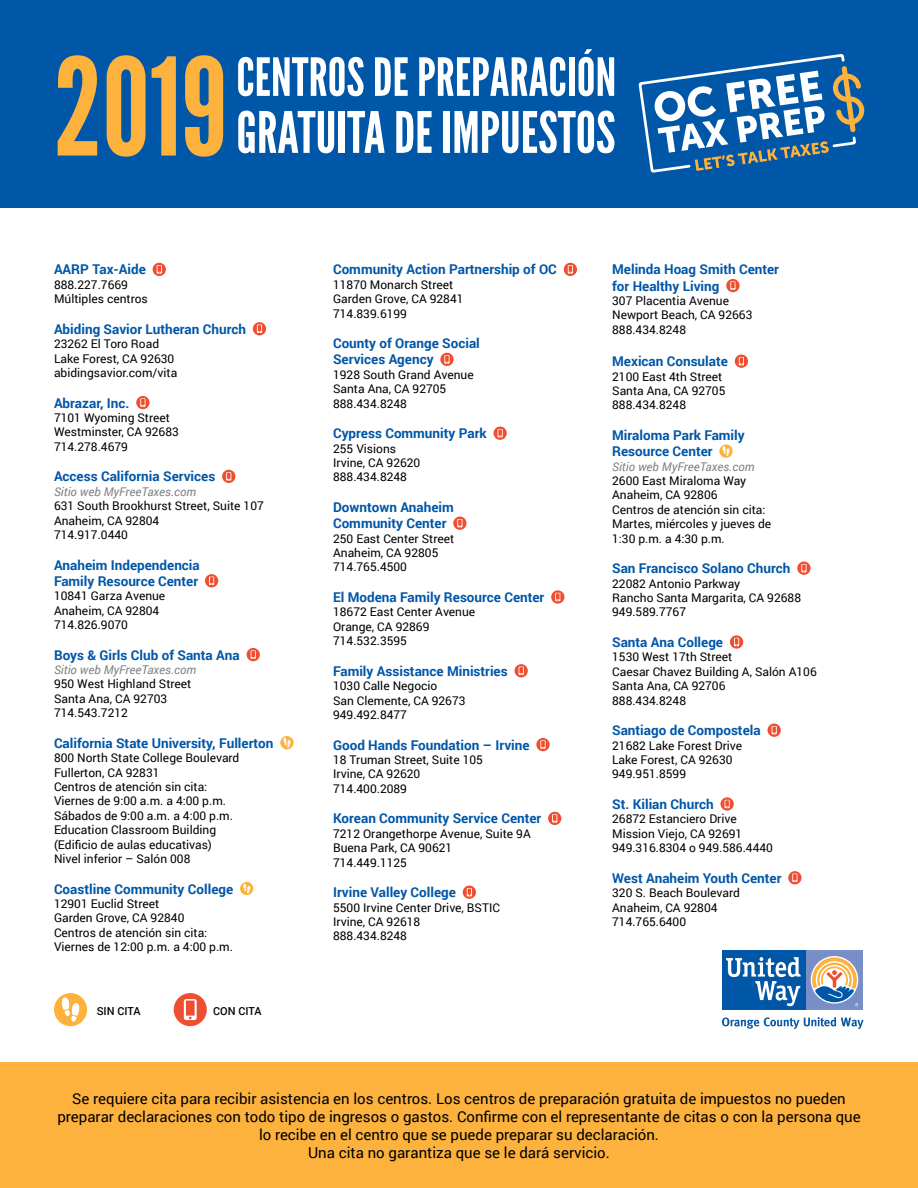
<style>
.page{position:relative;width:918px;height:1188px;background:#fff}
.page>*{position:absolute;margin:0;border:0;box-sizing:border-box;transform-origin:0 0}
.t1{font:135px "League Gothic";color:#fcb23d}
.t2{font:57px "League Gothic";color:#fff}
.t3{font:52.5px "League Gothic";letter-spacing:.005em;color:#fff}
.t4{font:15px/18px "Roboto";color:#000;text-align:center}
.t5{font:700 13.5px/16.2px "Roboto";color:#0056a7}
.t6{font:12px/14.4px "Roboto";color:#000}
.t7{font:italic 12px "Roboto";color:#808285}
.t8{font:500 11.1px "Roboto";color:#000}
</style>
<div class="page">
<div style="left:0;top:0;width:918px;height:207px;background:#0056a7"></div>
<div style="left:0;top:1063px;width:918px;height:125px;background:#fcb23d"></div>
<svg style="left:153px;top:263px;width:13px;height:13px"></svg>
<svg style="left:253px;top:322px;width:13px;height:13px"></svg>
<svg style="left:136px;top:396px;width:14px;height:13px"></svg>
<svg style="left:222px;top:470px;width:13px;height:13px"></svg>
<svg style="left:205px;top:574px;width:13px;height:13px"></svg>
<svg style="left:247px;top:648px;width:13px;height:13px"></svg>
<svg style="left:280px;top:736px;width:14px;height:13px"></svg>
<svg style="left:240px;top:882px;width:13px;height:13px"></svg>
<svg style="left:564px;top:263px;width:13px;height:13px"></svg>
<svg style="left:440px;top:353px;width:14px;height:13px"></svg>
<svg style="left:493px;top:427px;width:14px;height:13px"></svg>
<svg style="left:453px;top:517px;width:14px;height:13px"></svg>
<svg style="left:551px;top:590px;width:13px;height:14px"></svg>
<svg style="left:515px;top:664px;width:13px;height:13px"></svg>
<svg style="left:536px;top:738px;width:14px;height:13px"></svg>
<svg style="left:548px;top:812px;width:13px;height:13px"></svg>
<svg style="left:463px;top:886px;width:13px;height:13px"></svg>
<svg style="left:726px;top:279px;width:14px;height:13px"></svg>
<svg style="left:735px;top:355px;width:13px;height:13px"></svg>
<svg style="left:719px;top:444px;width:14px;height:14px"></svg>
<svg style="left:797px;top:562px;width:14px;height:13px"></svg>
<svg style="left:730px;top:635px;width:13px;height:14px"></svg>
<svg style="left:768px;top:724px;width:13px;height:13px"></svg>
<svg style="left:720px;top:797px;width:14px;height:14px"></svg>
<svg style="left:788px;top:871px;width:14px;height:13px"></svg>
<svg style="left:54px;top:993px;width:33px;height:33px"></svg>
<svg style="left:174px;top:993px;width:33px;height:33px"></svg>
<div style="left:806px;top:950px;width:57px;height:60px;background:#788ec7"></div>
<div style="left:722px;top:950px;width:84px;height:60px;background:#0056a7"></div>
<svg style="left:726px;top:957px;width:75px;height:49px"></svg>
<svg style="left:812px;top:957px;width:46px;height:49px"></svg>
<svg style="left:722px;top:1017px;width:142px;height:12px"></svg>
<svg style="left:639px;top:54px;width:226px;height:119px"></svg>
<h1 class="t1" style="left:54px;top:27px;width:175px">2019</h1>
<h3 class="t3" style="left:236px;top:46px;width:381px">CENTROS DE PREPARACIÓN</h3>
<h2 class="t2" style="left:236px;top:99px;width:381px">GRATUITA DE IMPUESTOS</h2>
<p class="t5" style="left:54px;top:261px;width:93px">AARP Tax-Aide</p>
<p class="t6" style="left:54px;top:277px;width:95px">888.227.7669<br>Múltiples centros</p>
<p class="t5" style="left:54px;top:320px;width:194px">Abiding Savior Lutheran Church</p>
<p class="t6" style="left:54px;top:336px;width:125px">23262 El Toro Road<br>Lake Forest, CA 92630 abidingsavior.com/vita</p>
<p class="t5" style="left:54px;top:394px;width:77px">Abrazar, Inc.</p>
<p class="t6" style="left:54px;top:410px;width:126px">7101 Wyoming Street<br>Westminster, CA 92683<br>714.278.4679</p>
<p class="t5" style="left:54px;top:468px;width:163px">Access California Services</p>
<p class="t7" style="left:54px;top:483px;width:144px">Sitio web MyFreeTaxes.com</p>
<p class="t6" style="left:54px;top:498px;width:211px">631 South Brookhurst Street, Suite 107<br>Anaheim, CA 92804<br>714.917.0440</p>
<p class="t5" style="left:54px;top:556px;width:147px">Anaheim Independencia<br>Family Resource Center</p>
<p class="t6" style="left:54px;top:588px;width:113px">10841 Garza Avenue<br>Anaheim, CA 92804<br>714.826.9070</p>
<p class="t5" style="left:54px;top:646px;width:187px">Boys &amp; Girls Club of Santa Ana</p>
<p class="t7" style="left:54px;top:661px;width:144px">Sitio web MyFreeTaxes.com</p>
<p class="t6" style="left:54px;top:677px;width:139px">950 West Highland Street<br>Santa Ana, CA 92703<br>714.543.7212</p>
<p class="t5" style="left:54px;top:734px;width:221px">California State University, Fullerton</p>
<p class="t6" style="left:54px;top:750px;width:187px">800 North State College Boulevard<br>Fullerton, CA 92831<br>Centros de atención sin cita:<br>Viernes de 9:00 a.m. a 4:00 p.m.<br>Sábados de 9:00 a.m. a 4:00 p.m.<br>Education Classroom Building (Edificio de aulas educativas)<br>Nivel inferior – Salón 008</p>
<p class="t5" style="left:54px;top:880px;width:181px">Coastline Community College</p>
<p class="t6" style="left:54px;top:896px;width:181px">12901 Euclid Street<br>Garden Grove, CA 92840<br>Centros de atención sin cita:<br>Viernes de 12:00 p.m. a 4:00 p.m.</p>
<p class="t8" style="left:97px;top:1004px;width:45px">SIN CITA</p>
<p class="t8" style="left:213px;top:1004px;width:50px">CON CITA</p>
<p class="t5" style="left:333px;top:261px;width:225px">Community Action Partnership of OC</p>
<p class="t6" style="left:333px;top:277px;width:132px">11870 Monarch Street<br>Garden Grove, CA 92841<br>714.839.6199</p>
<p class="t5" style="left:333px;top:335px;width:148px">County of Orange Social<br>Services Agency</p>
<p class="t6" style="left:333px;top:367px;width:142px">1928 South Grand Avenue<br>Santa Ana, CA 92705<br>888.434.8248</p>
<p class="t5" style="left:333px;top:425px;width:155px">Cypress Community Park</p>
<p class="t6" style="left:333px;top:441px;width:89px">255 Visions<br>Irvine, CA 92620<br>888.434.8248</p>
<p class="t5" style="left:333px;top:499px;width:122px">Downtown Anaheim<br>Community Center</p>
<p class="t6" style="left:333px;top:531px;width:123px">250 East Center Street<br>Anaheim, CA 92805<br>714.765.4500</p>
<p class="t5" style="left:333px;top:589px;width:213px">El Modena Family Resource Center</p>
<p class="t6" style="left:333px;top:605px;width:144px">18672 East Center Avenue<br>Orange, CA 92869<br>714.532.3595</p>
<p class="t5" style="left:333px;top:662px;width:176px">Family Assistance Ministries</p>
<p class="t6" style="left:333px;top:678px;width:134px">1030 Calle Negocio<br>San Clemente, CA 92673<br>949.492.8477</p>
<p class="t5" style="left:333px;top:736px;width:198px">Good Hands Foundation – Irvine</p>
<p class="t6" style="left:333px;top:752px;width:151px">18 Truman Street, Suite 105<br>Irvine, CA 92620<br>714.400.2089</p>
<p class="t5" style="left:333px;top:810px;width:210px">Korean Community Service Center</p>
<p class="t6" style="left:333px;top:826px;width:199px">7212 Orangethorpe Avenue, Suite 9A<br>Buena Park, CA 90621<br>714.449.1125</p>
<p class="t5" style="left:333px;top:884px;width:124px">Irvine Valley College</p>
<p class="t6" style="left:333px;top:900px;width:169px">5500 Irvine Center Drive, BSTIC<br>Irvine, CA 92618<br>888.434.8248</p>
<p class="t5" style="left:612px;top:261px;width:168px">Melinda Hoag Smith Center for Healthy Living</p>
<p class="t6" style="left:612px;top:293px;width:142px">307 Placentia Avenue<br>Newport Beach, CA 92663<br>888.434.8248</p>
<p class="t5" style="left:612px;top:353px;width:117px">Mexican Consulate</p>
<p class="t6" style="left:612px;top:369px;width:115px">2100 East 4th Street<br>Santa Ana, CA 92705<br>888.434.8248</p>
<p class="t5" style="left:612px;top:427px;width:134px">Miraloma Park Family<br>Resource Center</p>
<p class="t7" style="left:612px;top:458px;width:144px">Sitio web MyFreeTaxes.com</p>
<p class="t6" style="left:612px;top:473px;width:161px">2600 East Miraloma Way<br>Anaheim, CA 92806<br>Centros de atención sin cita:<br>Martes, miércoles y jueves de<br>1:30 p.m. a 4:30 p.m.</p>
<p class="t5" style="left:612px;top:560px;width:180px">San Francisco Solano Church</p>
<p class="t6" style="left:612px;top:576px;width:190px">22082 Antonio Parkway<br>Rancho Santa Margarita, CA 92688<br>949.589.7767</p>
<p class="t5" style="left:612px;top:634px;width:112px">Santa Ana College</p>
<p class="t6" style="left:612px;top:650px;width:206px">1530 West 17th Street<br>Caesar Chavez Building A, Salón A106<br>Santa Ana, CA 92706<br>888.434.8248</p>
<p class="t5" style="left:612px;top:722px;width:150px">Santiago de Compostela</p>
<p class="t6" style="left:612px;top:738px;width:131px">21682 Lake Forest Drive<br>Lake Forest, CA 92630<br>949.951.8599</p>
<p class="t5" style="left:612px;top:796px;width:103px">St. Kilian Church</p>
<p class="t6" style="left:612px;top:812px;width:162px">26872 Estanciero Drive<br>Mission Viejo, CA 92691<br>949.316.8304 o 949.586.4440</p>
<p class="t5" style="left:612px;top:869px;width:171px">West Anaheim Youth Center</p>
<p class="t6" style="left:612px;top:885px;width:129px">320 S. Beach Boulevard<br>Anaheim, CA 92804<br>714.765.6400</p>
<p class="t4" style="left:57px;top:1089px;width:805px">Se requiere cita para recibir asistencia en los centros. Los centros de preparación gratuita de impuestos no pueden preparar declaraciones con todo tipo de ingresos o gastos. Confirme con el representante de citas o con la persona que lo recibe en el centro que se puede preparar su declaración.<br>Una cita no garantiza que se le dará servicio.</p>
</div>
